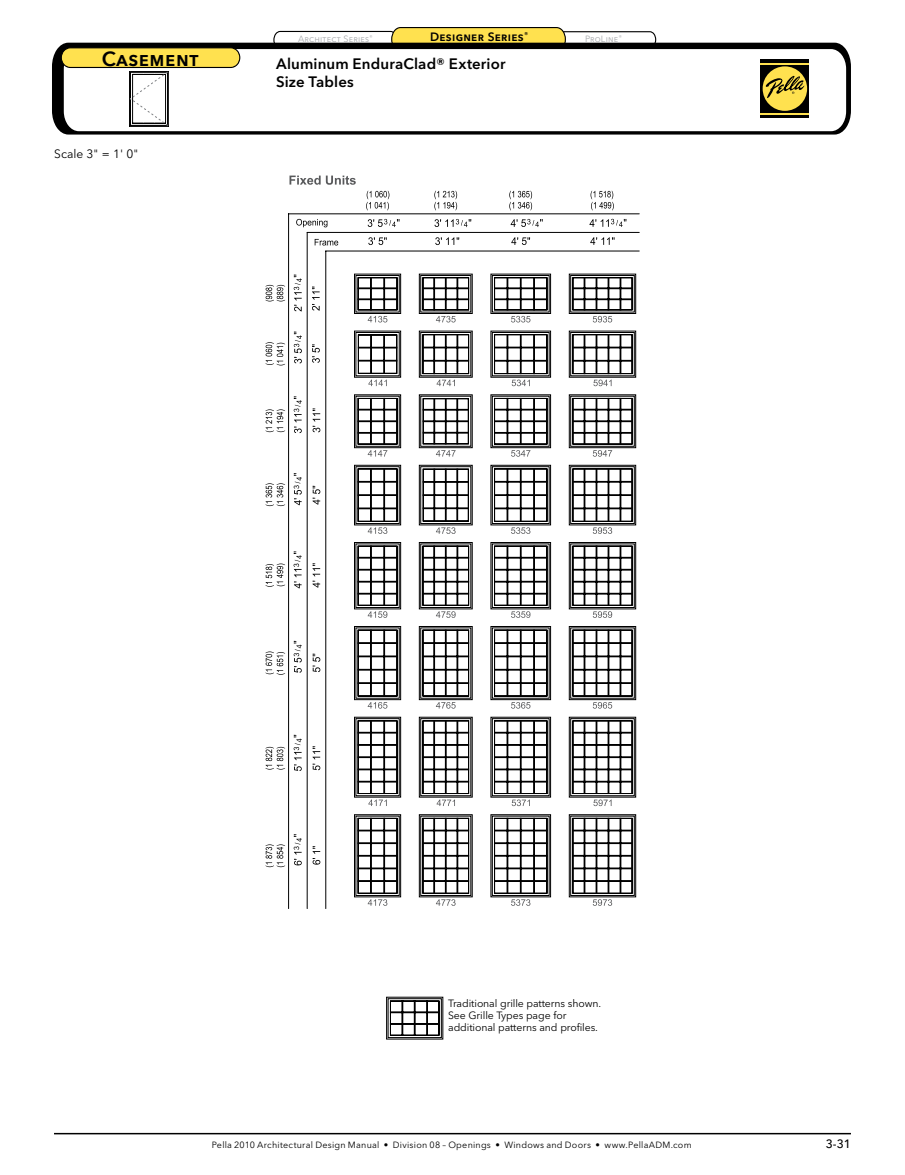
<style>
.page{position:relative;width:905px;height:1175px;background:#fff}
.page>*{position:absolute;margin:0;border:0;box-sizing:border-box;transform-origin:0 0}
.t1{font:600 20.25px "Avenir Next LT Pro";letter-spacing:.025em;color:#000}
.t2{font:600 15px/18.3px "Avenir Next LT Pro";letter-spacing:.01em;color:#000}
.t3{font:600 12px "Avenir Next LT Pro";letter-spacing:.025em;color:#000}
.t4{font:12px "Avenir Next LT Pro";color:#000}
.t5{font:500 12px "Avenir Next LT Pro";color:#000}
.t6{font:10.5px/12px "Avenir Next LT Pro";letter-spacing:-.01em;color:#000}
.t7{font:9px "Avenir Next LT Pro";letter-spacing:.025em;color:#000}
.t8{font:9px "Avenir Next LT Pro";letter-spacing:.025em;color:#a7a9ac}
.t9{font:5.25px "Avenir Next LT Pro";color:#a7a9ac}
</style>
<div class="page">
<hr style="left:54px;top:1132px;width:796px;height:2px;background:#000">
<svg style="left:273px;top:27px;width:383px;height:16px"></svg>
<svg style="left:52px;top:43px;width:798px;height:92px;background:#181818"></svg>
<svg style="left:62px;top:48px;width:785px;height:85px"></svg>
<svg style="left:759px;top:58px;width:51px;height:61px"></svg>
<hr style="left:760px;top:63px;width:49px;height:1px;background:#ffe14f">
<hr style="left:760px;top:113px;width:49px;height:2px;background:#ffe14f">
<div style="left:762px;top:66px;width:45px;height:45px;background:#ffe14f;border-radius:50%"></div>
<svg style="left:765px;top:76px;width:39px;height:22px"></svg>
<hr style="left:129px;top:126px;width:39px;height:1px;background:#000">
<svg style="left:61px;top:47px;width:179px;height:79px"></svg>
<svg style="left:592px;top:899px;width:20px;height:6px"></svg>
<svg style="left:368px;top:899px;width:19px;height:6px"></svg>
<svg style="left:436px;top:899px;width:19px;height:6px"></svg>
<svg style="left:511px;top:899px;width:19px;height:6px"></svg>
<svg style="left:289px;top:176px;width:67px;height:9px"></svg>
<hr style="left:325px;top:251px;width:1px;height:657px;background:#000">
<hr style="left:307px;top:232px;width:1px;height:676px;background:#000">
<hr style="left:288px;top:214px;width:1px;height:694px;background:#000">
<hr style="left:288px;top:213px;width:351px;height:1px;background:#000">
<hr style="left:307px;top:232px;width:332px;height:1px;background:#000">
<hr style="left:326px;top:251px;width:313px;height:1px;background:#000">
<svg style="left:354px;top:273px;width:282px;height:624px"></svg>
<svg style="left:265px;top:844px;width:20px;height:23px"></svg>
<svg style="left:265px;top:747px;width:20px;height:22px"></svg>
<svg style="left:265px;top:651px;width:20px;height:23px"></svg>
<svg style="left:265px;top:563px;width:20px;height:24px"></svg>
<svg style="left:265px;top:483px;width:20px;height:23px"></svg>
<svg style="left:265px;top:342px;width:20px;height:23px"></svg>
<svg style="left:265px;top:285px;width:20px;height:16px"></svg>
<svg style="left:265px;top:409px;width:20px;height:23px"></svg>
<svg style="left:509px;top:191px;width:23px;height:19px"></svg>
<svg style="left:590px;top:191px;width:23px;height:19px"></svg>
<svg style="left:434px;top:191px;width:23px;height:19px"></svg>
<svg style="left:366px;top:191px;width:23px;height:19px"></svg>
<svg style="left:294px;top:834px;width:8px;height:31px"></svg>
<svg style="left:312px;top:846px;width:8px;height:18px"></svg>
<svg style="left:314px;top:239px;width:24px;height:6px"></svg>
<svg style="left:296px;top:219px;width:31px;height:8px"></svg>
<svg style="left:312px;top:746px;width:8px;height:24px"></svg>
<svg style="left:293px;top:735px;width:9px;height:36px"></svg>
<svg style="left:312px;top:653px;width:8px;height:19px"></svg>
<svg style="left:294px;top:641px;width:8px;height:31px"></svg>
<svg style="left:293px;top:551px;width:9px;height:37px"></svg>
<svg style="left:312px;top:563px;width:8px;height:24px"></svg>
<svg style="left:294px;top:473px;width:8px;height:32px"></svg>
<svg style="left:312px;top:486px;width:8px;height:18px"></svg>
<svg style="left:312px;top:344px;width:8px;height:19px"></svg>
<svg style="left:294px;top:331px;width:8px;height:32px"></svg>
<svg style="left:312px;top:286px;width:7px;height:25px"></svg>
<svg style="left:294px;top:274px;width:8px;height:37px"></svg>
<svg style="left:312px;top:408px;width:8px;height:24px"></svg>
<svg style="left:294px;top:396px;width:8px;height:37px"></svg>
<svg style="left:510px;top:219px;width:32px;height:8px"></svg>
<svg style="left:511px;top:237px;width:19px;height:8px"></svg>
<svg style="left:589px;top:219px;width:37px;height:8px"></svg>
<svg style="left:590px;top:237px;width:24px;height:8px"></svg>
<svg style="left:435px;top:237px;width:24px;height:8px"></svg>
<svg style="left:434px;top:219px;width:37px;height:8px"></svg>
<svg style="left:368px;top:237px;width:19px;height:8px"></svg>
<svg style="left:367px;top:219px;width:32px;height:8px"></svg>
<svg style="left:357px;top:277px;width:275px;height:616px"></svg>
<svg style="left:386px;top:997px;width:57px;height:42px"></svg>
<h3 class="t3" style="left:430px;top:29px;width:100px">Designer Series<sup>®</sup></h3>
<p class="t9" style="left:618px;top:34px;width:5px">®</p>
<p class="t8" style="left:298px;top:33px;width:76px">Architect Series<sup>®</sup></p>
<p class="t8" style="left:585px;top:33px;width:35px">ProLine</p>
<h1 class="t1" style="left:102px;top:46px;width:96px">Casement</h1>
<h2 class="t2" style="left:276px;top:54px;width:231px">Aluminum EnduraClad® Exterior<br>Size Tables</h2>
<h3 class="t4" style="left:54px;top:146px;width:85px">Scale 3" = 1' 0"</h3>
<p class="t6" style="left:448px;top:997px;width:154px">Traditional grille patterns shown.<br>See Grille Types page for additional patterns and profiles.</p>
<p class="t7" style="left:212px;top:1139px;width:481px">Pella 2010 Architectural Design Manual • Division 08 – Openings • Windows and Doors • www.PellaADM.com</p>
<h3 class="t5" style="left:825px;top:1136px;width:27px">3-31</h3>
</div>
